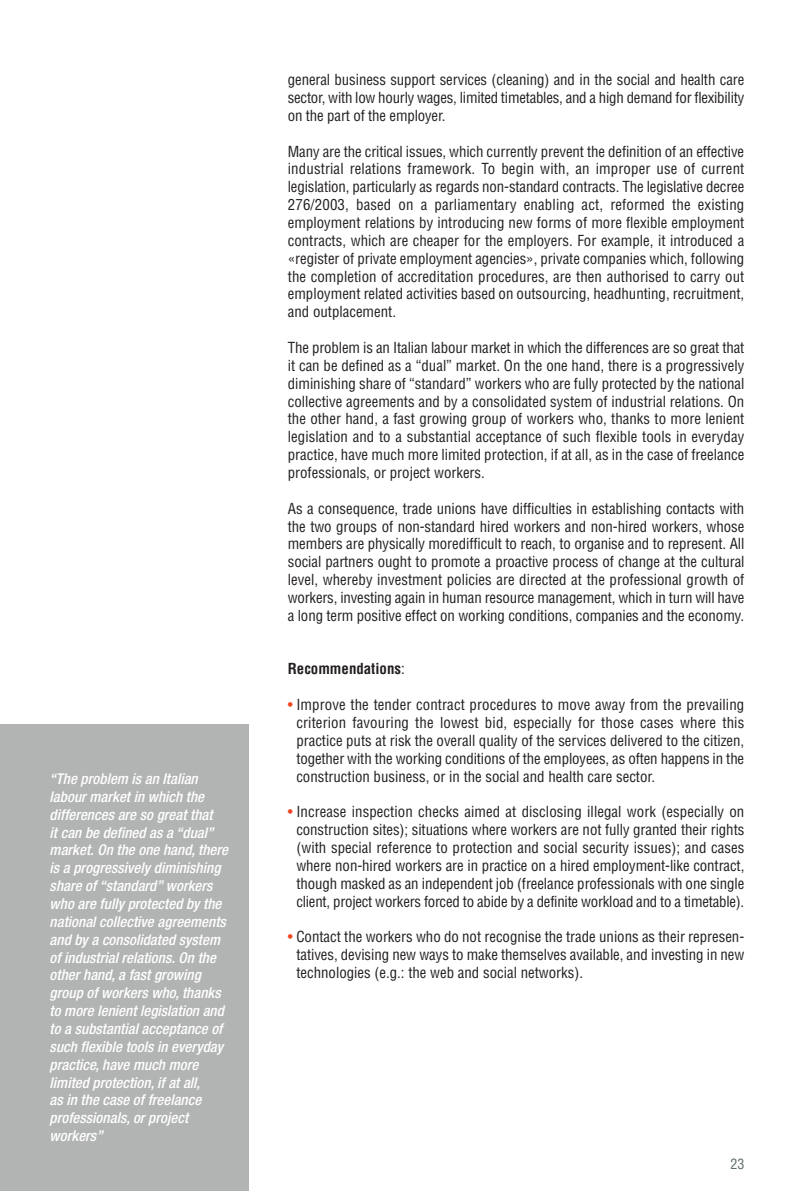
<style>
.page{position:relative;width:794px;height:1191px;background:#fff}
.page>*{position:absolute;margin:0;border:0;box-sizing:border-box;transform-origin:0 0}
.t1{font:condensed 14.88px/17.8px "Helvetica LT Std";letter-spacing:-.005em;color:#231f20;text-align:justify}
.t2{font:italic 500 condensed 14.88px/17.8px "Helvetica Neue";color:#fff}
.t3{font:700 condensed 14.88px "Helvetica LT Std";color:#231f20}
.t4{font:condensed 14px "Helvetica LT Std";color:#5f6c69}
.s1{font-weight:400}
.s2{color:#ef4423}
</style>
<div class="page">
<div style="left:0;top:724px;width:248px;height:467px;background:#b2b4b3"></div>
<p class="t2" style="left:50px;top:769px;width:184px">“The problem isan Italian labourmarketin which the differencesare so greatthat itcan be defined asa “dual” market.On the one hand,there isa progressivelydiminishing share of“standard”workers who are fullyprotected bythe nationalcollective agreements and bya consolidated system ofindustrialrelations.On the otherhand,a fastgrowing group ofworkerswho,thanks to more lenientlegislation and to a substantialacceptance of such flexible toolsin everyday practice,have much more limited protection,ifatall, asin the case offreelance professionals,orproject workers”</p>
<p class="t1" style="left:288px;top:71px;width:458px">general business support services (cleaning) and in the social and health care sector, with low hourly wages, limited timetables, and a high demand for flexibility on the part of the employer.</p>
<p class="t1" style="left:288px;top:142px;width:458px">Many are the critical issues, which currently prevent the definition of an effective industrial relations framework. To begin with, an improper use of current legislation, particularly as regards non-standard contracts. The legislative decree 276/2003, based on a parliamentary enabling act, reformed the existing employment relations by introducing new forms of more flexible employment contracts, which are cheaper for the employers. For example, it introduced a «register of private employment agencies», private companies which, following the completion of accreditation procedures, are then authorised to carry out employment related activities based on outsourcing, headhunting, recruitment, and outplacement.</p>
<p class="t1" style="left:288px;top:338px;width:458px">The problem is an Italian labour market in which the differences are so great that it can be defined as a “dual” market. On the one hand, there is a progressively diminishing share of “standard” workers who are fully protected by the national collective agreements and by a consolidated system of industrial relations. On the other hand, a fast growing group of workers who, thanks to more lenient legislation and to a substantial acceptance of such flexible tools in everyday practice, have much more limited protection, if at all, as in the case of freelance professionals, or project workers.</p>
<p class="t1" style="left:288px;top:499px;width:458px">As a consequence, trade unions have difficulties in establishing contacts with the two groups of non-standard hired workers and non-hired workers, whose members are physically moredifficult to reach, to organise and to represent. All social partners ought to promote a proactive process of change at the cultural level, whereby investment policies are directed at the professional growth of workers, investing again in human resource management, which in turn will have a long term positive effect on working conditions, companies and the economy.</p>
<p class="t3" style="left:288px;top:659px;width:118px">Recommendations<span class="s1">:</span></p>
<p class="t1" style="left:296px;top:695px;width:449px;text-indent:-9px"><span class="s2">•</span> Improve the tender contract procedures to move away from the prevailing criterion favouring the lowest bid, especially for those cases where this practice puts at risk the overall quality of the services delivered to the citizen, together with the working conditions of the employees, as often happens in the construction business, or in the social and health care sector.</p>
<p class="t1" style="left:288px;top:803px;width:458px;text-align:center"><span class="s2">•</span> Increase inspection checks aimed at disclosing illegal work (especially on construction sites); situations where workers are not fully granted their rights (with special reference to protection and social security issues); and cases where non-hired workers are in practice on a hired employment-like contract, though masked as an independent job (freelance professionals with one single client, project workers forced to abide by a definite workload and to a timetable).</p>
<p class="t1" style="left:296px;top:927px;width:449px;text-indent:-9px"><span class="s2">•</span> Contact the workers who do not recognise the trade unions as their represen - tatives, devising new ways to make themselves available, and investing in new technologies (e.g.: the web and social networks).</p>
<p class="t4" style="left:730px;top:1155px;width:15px">23</p>
</div>
